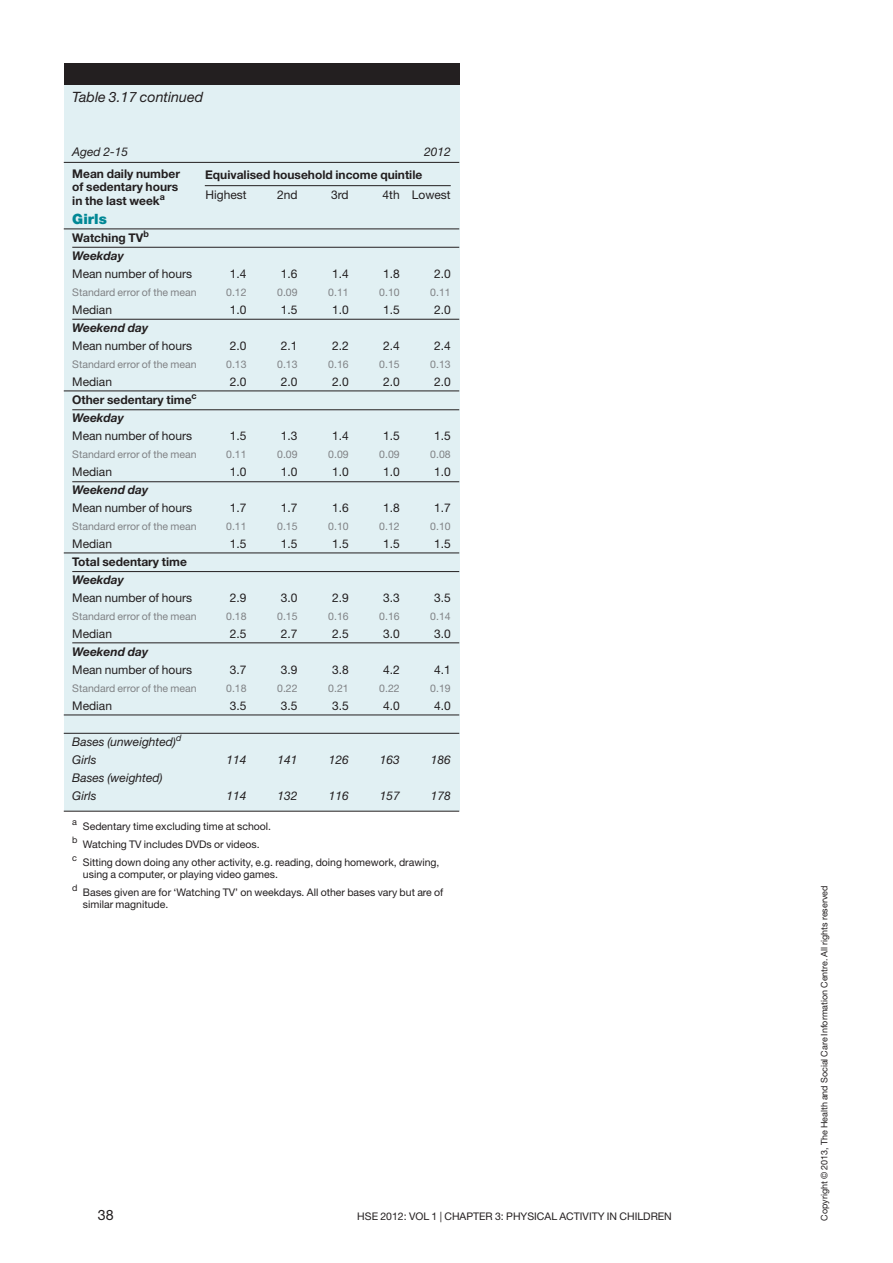
<style>
.page{position:relative;width:893px;height:1263px;background:#fff}
.page>*{position:absolute;margin:0;border:0;box-sizing:border-box;transform-origin:0 0}
.t1{font:italic 14.25px "Helvetica Neue";color:#231f20}
.t2{font:900 14.25px "Helvetica Neue";color:#008795}
.t3{font:14.25px "Helvetica Neue";color:#231f20}
.t4{font:12px "Helvetica Neue";color:#231f20}
.t5{font:700 12px/18px "Helvetica Neue";color:#231f20}
.t6{font:italic 12px/18px "Helvetica Neue";color:#231f20}
.t7{font:italic 700 12px "Helvetica Neue";color:#231f20}
.t8{font:10.5px/18px "Helvetica Neue";color:#231f20}
.t9{font:10.5px "Helvetica Neue";color:#808285}
.t10{font:9px "Helvetica Neue";color:#231f20}
.s1{font-style:italic}
</style>
<div class="page">
<div style="left:64px;top:74px;width:395px;height:737px;background:#e1f0f3"></div>
<div style="left:64px;top:64px;width:395px;height:21px;background:#231f20"></div>
<hr style="left:64px;top:229px;width:395px;height:1px;background:#231f20">
<hr style="left:64px;top:391px;width:395px;height:1px;background:#231f20">
<hr style="left:64px;top:553px;width:395px;height:1px;background:#231f20">
<hr style="left:64px;top:715px;width:395px;height:1px;background:#231f20">
<hr style="left:64px;top:733px;width:395px;height:1px;background:#231f20">
<hr style="left:64px;top:811px;width:395px;height:1px;background:#231f20">
<hr style="left:64px;top:162px;width:395px;height:1px;background:#231f20">
<hr style="left:205px;top:185px;width:246px;height:1px;background:#231f20">
<hr style="left:72px;top:247px;width:387px;height:1px;background:#231f20">
<hr style="left:72px;top:319px;width:387px;height:1px;background:#231f20">
<hr style="left:72px;top:409px;width:387px;height:1px;background:#231f20">
<hr style="left:72px;top:481px;width:387px;height:1px;background:#231f20">
<hr style="left:72px;top:571px;width:387px;height:1px;background:#231f20">
<hr style="left:72px;top:643px;width:387px;height:1px;background:#231f20">
<p class="t1" style="left:72px;top:92px;width:132px">Table 3.17 continued</p>
<p class="t6" style="left:72px;top:144px;width:57px">Aged 2-15</p>
<p class="t6" style="left:424px;top:144px;width:28px">2012</p>
<p class="t5" style="left:205px;top:166px;width:219px">Equivalised household income quintile</p>
<p class="t4" style="left:206px;top:190px;width:43px">Highest</p>
<p class="t4" style="left:277px;top:190px;width:22px">2nd</p>
<p class="t4" style="left:331px;top:190px;width:19px">3rd</p>
<p class="t4" style="left:383px;top:190px;width:70px">4th Lowest</p>
<p class="t2" style="left:72px;top:213px;width:36px">Girls</p>
<p class="t5" style="left:72px;top:229px;width:78px">Watching TV<sup>b<br></sup><span class="s1">Weekday</span></p>
<p class="t4" style="left:72px;top:269px;width:121px">Mean number of hours</p>
<p class="t4" style="left:230px;top:269px;width:18px">1.4</p>
<p class="t4" style="left:281px;top:269px;width:18px">1.6</p>
<p class="t4" style="left:332px;top:269px;width:18px">1.4</p>
<p class="t4" style="left:383px;top:269px;width:18px">1.8</p>
<p class="t4" style="left:434px;top:269px;width:18px">2.0</p>
<p class="t9" style="left:72px;top:288px;width:126px">Standard error of the mean</p>
<p class="t9" style="left:226px;top:288px;width:22px">0.12</p>
<p class="t9" style="left:277px;top:288px;width:22px">0.09</p>
<p class="t9" style="left:328px;top:288px;width:22px">0.11</p>
<p class="t9" style="left:379px;top:288px;width:22px">0.10</p>
<p class="t9" style="left:430px;top:288px;width:22px">0.11</p>
<p class="t4" style="left:72px;top:305px;width:41px">Median</p>
<p class="t4" style="left:230px;top:305px;width:18px">1.0</p>
<p class="t4" style="left:281px;top:305px;width:18px">1.5</p>
<p class="t4" style="left:332px;top:305px;width:18px">1.0</p>
<p class="t4" style="left:383px;top:305px;width:18px">1.5</p>
<p class="t4" style="left:434px;top:305px;width:18px">2.0</p>
<p class="t7" style="left:72px;top:323px;width:77px">Weekend day</p>
<p class="t4" style="left:72px;top:341px;width:121px">Mean number of hours</p>
<p class="t4" style="left:230px;top:341px;width:18px">2.0</p>
<p class="t4" style="left:281px;top:341px;width:18px">2.1</p>
<p class="t4" style="left:332px;top:341px;width:18px">2.2</p>
<p class="t4" style="left:383px;top:341px;width:18px">2.4</p>
<p class="t4" style="left:434px;top:341px;width:18px">2.4</p>
<p class="t9" style="left:72px;top:360px;width:126px">Standard error of the mean</p>
<p class="t9" style="left:226px;top:360px;width:22px">0.13</p>
<p class="t9" style="left:277px;top:360px;width:22px">0.13</p>
<p class="t9" style="left:328px;top:360px;width:22px">0.16</p>
<p class="t9" style="left:379px;top:360px;width:22px">0.15</p>
<p class="t9" style="left:430px;top:360px;width:22px">0.13</p>
<p class="t4" style="left:72px;top:377px;width:41px">Median</p>
<p class="t4" style="left:230px;top:377px;width:18px">2.0</p>
<p class="t4" style="left:281px;top:377px;width:18px">2.0</p>
<p class="t4" style="left:332px;top:377px;width:18px">2.0</p>
<p class="t4" style="left:383px;top:377px;width:18px">2.0</p>
<p class="t4" style="left:434px;top:377px;width:18px">2.0</p>
<p class="t5" style="left:72px;top:391px;width:126px">Other sedentary time<sup>c<br></sup><span class="s1">Weekday</span></p>
<p class="t4" style="left:72px;top:431px;width:121px">Mean number of hours</p>
<p class="t4" style="left:230px;top:431px;width:18px">1.5</p>
<p class="t4" style="left:281px;top:431px;width:18px">1.3</p>
<p class="t4" style="left:332px;top:431px;width:18px">1.4</p>
<p class="t4" style="left:383px;top:431px;width:18px">1.5</p>
<p class="t4" style="left:434px;top:431px;width:18px">1.5</p>
<p class="t9" style="left:72px;top:450px;width:126px">Standard error of the mean</p>
<p class="t9" style="left:226px;top:450px;width:22px">0.11</p>
<p class="t9" style="left:277px;top:450px;width:22px">0.09</p>
<p class="t9" style="left:328px;top:450px;width:22px">0.09</p>
<p class="t9" style="left:379px;top:450px;width:22px">0.09</p>
<p class="t9" style="left:430px;top:450px;width:22px">0.08</p>
<p class="t4" style="left:72px;top:467px;width:41px">Median</p>
<p class="t4" style="left:230px;top:467px;width:18px">1.0</p>
<p class="t4" style="left:281px;top:467px;width:18px">1.0</p>
<p class="t4" style="left:332px;top:467px;width:18px">1.0</p>
<p class="t4" style="left:383px;top:467px;width:18px">1.0</p>
<p class="t4" style="left:434px;top:467px;width:18px">1.0</p>
<p class="t7" style="left:72px;top:485px;width:77px">Weekend day</p>
<p class="t4" style="left:72px;top:503px;width:121px">Mean number of hours</p>
<p class="t4" style="left:230px;top:503px;width:18px">1.7</p>
<p class="t4" style="left:281px;top:503px;width:18px">1.7</p>
<p class="t4" style="left:332px;top:503px;width:18px">1.6</p>
<p class="t4" style="left:383px;top:503px;width:18px">1.8</p>
<p class="t4" style="left:434px;top:503px;width:18px">1.7</p>
<p class="t9" style="left:72px;top:522px;width:126px">Standard error of the mean</p>
<p class="t9" style="left:226px;top:522px;width:22px">0.11</p>
<p class="t9" style="left:277px;top:522px;width:22px">0.15</p>
<p class="t9" style="left:328px;top:522px;width:22px">0.10</p>
<p class="t9" style="left:379px;top:522px;width:22px">0.12</p>
<p class="t9" style="left:430px;top:522px;width:22px">0.10</p>
<p class="t4" style="left:72px;top:539px;width:41px">Median</p>
<p class="t4" style="left:230px;top:539px;width:18px">1.5</p>
<p class="t4" style="left:281px;top:539px;width:18px">1.5</p>
<p class="t4" style="left:332px;top:539px;width:18px">1.5</p>
<p class="t4" style="left:383px;top:539px;width:18px">1.5</p>
<p class="t4" style="left:434px;top:539px;width:18px">1.5</p>
<p class="t5" style="left:72px;top:553px;width:116px">Total sedentary time</p>
<p class="t7" style="left:72px;top:575px;width:53px">Weekday</p>
<p class="t4" style="left:72px;top:593px;width:121px">Mean number of hours</p>
<p class="t4" style="left:230px;top:593px;width:18px">2.9</p>
<p class="t4" style="left:281px;top:593px;width:18px">3.0</p>
<p class="t4" style="left:332px;top:593px;width:18px">2.9</p>
<p class="t4" style="left:383px;top:593px;width:18px">3.3</p>
<p class="t4" style="left:434px;top:593px;width:18px">3.5</p>
<p class="t9" style="left:72px;top:612px;width:126px">Standard error of the mean</p>
<p class="t9" style="left:226px;top:612px;width:22px">0.18</p>
<p class="t9" style="left:277px;top:612px;width:22px">0.15</p>
<p class="t9" style="left:328px;top:612px;width:22px">0.16</p>
<p class="t9" style="left:379px;top:612px;width:22px">0.16</p>
<p class="t9" style="left:430px;top:612px;width:22px">0.14</p>
<p class="t4" style="left:72px;top:629px;width:41px">Median</p>
<p class="t4" style="left:230px;top:629px;width:18px">2.5</p>
<p class="t4" style="left:281px;top:629px;width:18px">2.7</p>
<p class="t4" style="left:332px;top:629px;width:18px">2.5</p>
<p class="t4" style="left:383px;top:629px;width:18px">3.0</p>
<p class="t4" style="left:434px;top:629px;width:18px">3.0</p>
<p class="t7" style="left:72px;top:647px;width:77px">Weekend day</p>
<p class="t4" style="left:72px;top:665px;width:121px">Mean number of hours</p>
<p class="t4" style="left:230px;top:665px;width:18px">3.7</p>
<p class="t4" style="left:281px;top:665px;width:18px">3.9</p>
<p class="t4" style="left:332px;top:665px;width:18px">3.8</p>
<p class="t4" style="left:383px;top:665px;width:18px">4.2</p>
<p class="t4" style="left:434px;top:665px;width:18px">4.1</p>
<p class="t9" style="left:72px;top:684px;width:126px">Standard error of the mean</p>
<p class="t9" style="left:226px;top:684px;width:22px">0.18</p>
<p class="t9" style="left:277px;top:684px;width:22px">0.22</p>
<p class="t9" style="left:328px;top:684px;width:22px">0.21</p>
<p class="t9" style="left:379px;top:684px;width:22px">0.22</p>
<p class="t9" style="left:430px;top:684px;width:22px">0.19</p>
<p class="t4" style="left:72px;top:701px;width:41px">Median</p>
<p class="t4" style="left:230px;top:701px;width:18px">3.5</p>
<p class="t4" style="left:281px;top:701px;width:18px">3.5</p>
<p class="t4" style="left:332px;top:701px;width:18px">3.5</p>
<p class="t4" style="left:383px;top:701px;width:18px">4.0</p>
<p class="t4" style="left:434px;top:701px;width:18px">4.0</p>
<p class="t6" style="left:72px;top:733px;width:111px">Bases (unweighted)<sup>d<br></sup>Girls</p>
<p class="t5" style="left:72px;top:168px;width:109px;line-height:13.5px">Mean daily number of sedentary hours in the last week<sup>a</sup></p>
<p class="t6" style="left:227px;top:751px;width:22px">114</p>
<p class="t6" style="left:278px;top:751px;width:22px">141</p>
<p class="t6" style="left:329px;top:751px;width:22px">126</p>
<p class="t6" style="left:380px;top:751px;width:22px">163</p>
<p class="t6" style="left:431px;top:751px;width:22px">186</p>
<p class="t6" style="left:72px;top:769px;width:92px">Bases (weighted)<br>Girls</p>
<p class="t6" style="left:227px;top:787px;width:22px">114</p>
<p class="t6" style="left:278px;top:787px;width:22px">132</p>
<p class="t6" style="left:329px;top:787px;width:22px">116</p>
<p class="t6" style="left:380px;top:787px;width:22px">157</p>
<p class="t6" style="left:431px;top:787px;width:22px">178</p>
<p class="t8" style="left:72px;top:818px;width:369px"><sup>a</sup> Sedentary time excluding time at school.<br><sup>b</sup> Watching TV includes DVDs or videos.<br><sup>c</sup> Sitting down doing any other activity, e.g. reading, doing homework, drawing,</p>
<p class="t8" style="left:72px;top:866px;width:373px;text-indent:11px">using a computer, or playing video games.<br><sup>d</sup> Bases given are for ‘Watching TV’ on weekdays. All other bases vary but are of</p>
<p class="t8" style="left:83px;top:896px;width:87px">similar magnitude.</p>
<p class="t3" style="left:98px;top:1210px;width:17px">38</p>
<p class="t8" style="left:357px;top:1208px;width:316px">HSE 2012: VOL 1 | CHAPTER 3: PHYSICAL ACTIVITY IN CHILDREN</p>
<p class="t10" style="left:821px;top:1220px;width:337px;rotate:-90deg">Copyright © 2013, The Health and Social Care Information Centre. All rights reserved</p>
</div>
